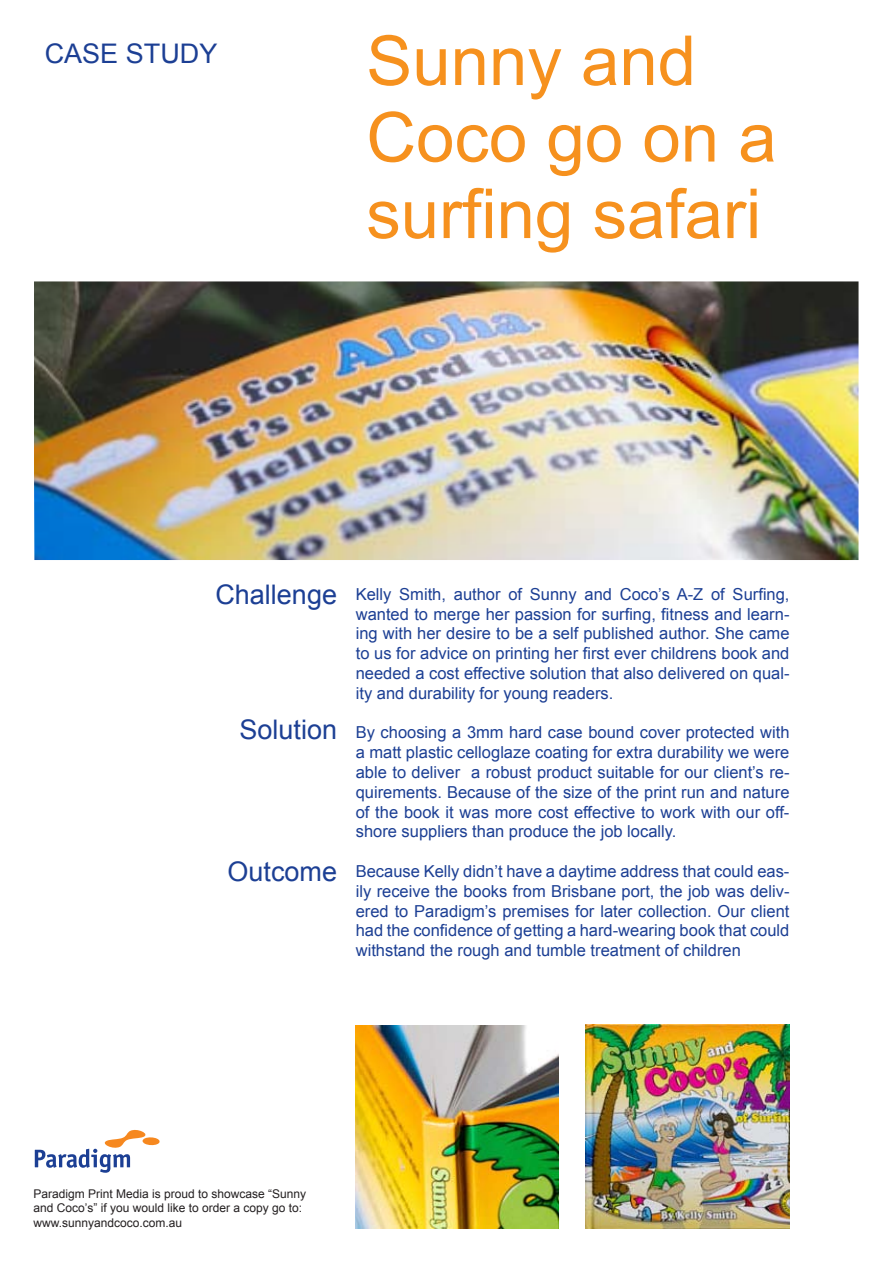
<style>
.page{position:relative;width:893px;height:1263px;background:#fff}
.page>*{position:absolute;margin:0;border:0;box-sizing:border-box;transform-origin:0 0}
.t1{font:69px/76.5px "Arial";color:#f6911e}
.t2{font:27px "Arial";color:#1c3f94}
.t3{font:16.5px/19.8px "Arial";color:#1c3f94;text-align:justify}
.t4{font:12px/14.4px "Arial";color:#231f20}
</style>
<div class="page">
<img style="left:34px;top:281px;width:824px;height:279px">
<img style="left:356px;top:1026px;width:202px;height:202px">
<img style="left:586px;top:1025px;width:203px;height:203px">
<svg style="left:35px;top:1129px;width:125px;height:44px"></svg>
<h2 class="t2" style="left:45px;top:36px;width:174px">CASE STUDY</h2>
<h1 class="t1" style="left:366px;top:23px;width:412px">Sunny and<br>Coco go on a surfing safari</h1>
<h2 class="t2" style="left:215px;top:577px;width:123px">Challenge</h2>
<h2 class="t2" style="left:239px;top:712px;width:99px">Solution</h2>
<h2 class="t2" style="left:228px;top:853px;width:111px">Outcome</h2>
<p class="t3" style="left:356px;top:584px;width:435px">Kelly Smith, author of Sunny and Coco’s A-Z of Surfing, wanted to merge her passion for surfing, fitness and learn&shy;ing with her desire to be a self published author. She came to us for advice on printing her first ever childrens book and needed a cost effective solution that also delivered on qual&shy;ity and durability for young readers.</p>
<p class="t3" style="left:356px;top:723px;width:435px">By choosing a 3mm hard case bound cover protected with a matt plastic celloglaze coating for extra durability we were able to deliver a robust product suitable for our client’s re&shy;quirements. Because of the size of the print run and nature of the book it was more cost effective to work with our off&shy;shore suppliers than produce the job locally.</p>
<p class="t3" style="left:356px;top:861px;width:435px">Because Kelly didn’t have a daytime address that could eas&shy;ily receive the books from Brisbane port, the job was deliv&shy;ered to Paradigm’s premises for later collection. Our client had the confidence of getting a hard-wearing book that could withstand the rough and tumble treatment of children</p>
<p class="t4" style="left:34px;top:1187px;width:274px">Paradigm Print Media is proud to showcase “Sunny and Coco’s” if you would like to order a copy go to: www.sunnyandcoco.com.au</p>
</div>
